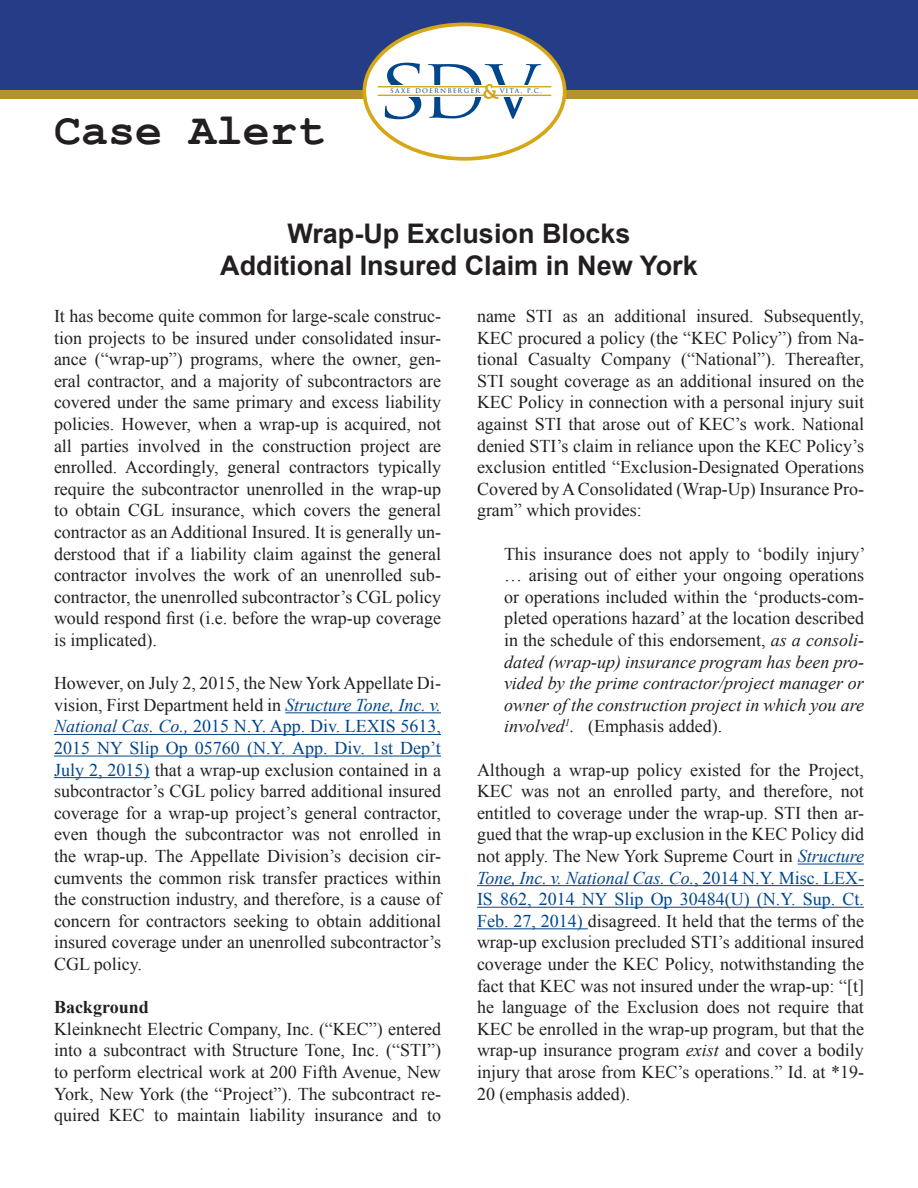
<style>
.page{position:relative;width:918px;height:1188px;background:#fff}
.page>*{position:absolute;margin:0;border:0;box-sizing:border-box;transform-origin:0 0}
.t1{font:71.1px "Trajan Pro 3";color:#01468c}
.t2{font:700 45px "Courier New";color:#231f20}
.t3{font:700 27px/32.4px "Arial";color:#231f20;text-align:center}
.t4{font:18px/21.6px "Times New Roman";color:#231f20;text-align:justify}
.t5{font:700 18px "Times New Roman";color:#231f20}
.t6{font:17.55px "Trajan Pro 3";color:#d5a616}
.t7{font:7.35px "Trajan Pro 3";letter-spacing:.15em;color:#01468c}
.s1{font-size:72.15px}
.s2{font-style:italic;color:#01468c}
.s3{color:#01468c}
.s4{font-style:italic}
</style>
<div class="page">
<div style="left:0;top:90px;width:918px;height:9px;background:#b79030"></div>
<div style="left:0;top:0;width:918px;height:90px;background:#253d86"></div>
<div style="left:364px;top:24px;width:201px;height:135px;background:#fff;border-radius:50%"></div>
<div style="left:363px;top:23px;width:204px;height:138px;border:4px solid #d5a616;border-radius:50%"></div>
<svg style="left:378px;top:87px;width:166px;height:10px"></svg>
<svg style="left:484px;top:84px;width:15px;height:15px"></svg>
<hr style="left:378px;top:86px;width:108px;height:1px;background:#d5a616">
<hr style="left:378px;top:95px;width:107px;height:1px;background:#d5a616">
<hr style="left:492px;top:86px;width:59px;height:1px;background:#d5a616">
<hr style="left:493px;top:95px;width:58px;height:1px;background:#d5a616">
<hr style="left:285px;top:712px;width:156px;height:1px;background:#01468c">
<hr style="left:54px;top:734px;width:387px;height:1px;background:#01468c">
<hr style="left:54px;top:756px;width:387px;height:1px;background:#01468c">
<hr style="left:54px;top:777px;width:96px;height:1px;background:#01468c">
<hr style="left:798px;top:864px;width:66px;height:1px;background:#01468c">
<hr style="left:477px;top:885px;width:387px;height:1px;background:#01468c">
<hr style="left:477px;top:907px;width:387px;height:1px;background:#01468c">
<hr style="left:477px;top:928px;width:111px;height:1px;background:#01468c">
<p class="t2" style="left:54px;top:102px;width:271px">Case Alert</p>
<p class="t1" style="left:375px;top:43px;width:165px"><span class="s1">S</span>DV</p>
<p class="t6" style="left:483px;top:80px;width:16px">&amp;</p>
<p class="t7" style="left:390px;top:86px;width:91px">saxe doernberger</p>
<p class="t7" style="left:500px;top:86px;width:44px">vita, p.c.</p>
<p class="t3" style="left:220px;top:218px;width:479px">Wrap-Up Exclusion Blocks<br>Additional Insured Claim in New York</p>
<p class="t4" style="left:54px;top:305px;width:389px">It has become quite common for large-scale construc&shy;tion projects to be insured under consolidated insur&shy;ance (“wrap-up”) programs, where the owner, gen&shy;eral contractor, and a majority of subcontractors are covered under the same primary and excess liability policies. However, when a wrap-up is acquired, not all parties involved in the construction project are enrolled. Accordingly, general contractors typically require the subcontractor unenrolled in the wrap-up to obtain CGL insurance, which covers the general contractor as an Additional Insured. It is generally un&shy;derstood that if a liability claim against the general contractor involves the work of an unenrolled sub&shy;contractor, the unenrolled subcontractor’s CGL policy would respond first (i.e. before the wrap-up coverage is implicated).</p>
<p class="t4" style="left:54px;top:672px;width:389px">However, on July 2, 2015, the New York Appellate Di&shy;vision, First Department held in <span class="s2">Structure Tone, Inc. v.<br>National Cas. Co.,</span> <span class="s3">2015 N.Y. App. Div. LEXIS 5613, 2015 NY Slip Op 05760 (N.Y. App. Div. 1st Dep’t July 2, 2015)</span> that a wrap-up exclusion contained in a subcontractor’s CGL policy barred additional insured coverage for a wrap-up project’s general contractor, even though the subcontractor was not enrolled in the wrap-up. The Appellate Division’s decision cir&shy;cumvents the common risk transfer practices within the construction industry, and therefore, is a cause of concern for contractors seeking to obtain additional insured coverage under an unenrolled subcontractor’s CGL policy.</p>
<p class="t5" style="left:54px;top:995px;width:96px">Background</p>
<p class="t4" style="left:54px;top:1018px;width:389px">Kleinknecht Electric Company, Inc. (“KEC”) entered into a subcontract with Structure Tone, Inc. (“STI”) to perform electrical work at 200 Fifth Avenue, New York, New York (the “Project”). The subcontract re&shy;quired KEC to maintain liability insurance and to</p>
<p class="t4" style="left:477px;top:305px;width:389px">name STI as an additional insured. Subsequently, KEC procured a policy (the “KEC Policy”) from Na&shy;tional Casualty Company (“National”). Thereafter, STI sought coverage as an additional insured on the KEC Policy in connection with a personal injury suit against STI that arose out of KEC’s work. National denied STI’s claim in reliance upon the KEC Policy’s exclusion entitled “Exclusion-Designated Operations Covered by A Consolidated (Wrap-Up) Insurance Pro&shy;gram” which provides:</p>
<p class="t4" style="left:504px;top:543px;width:363px">This insurance does not apply to ‘bodily injury’ … arising out of either your ongoing operations or operations included within the ‘products-com&shy;pleted operations hazard’ at the location described in the schedule of this endorsement, <span class="s4">as a consoli&shy;dated (wrap-up) insurance program has been pro&shy;vided by the prime contractor/project manager or owner of the construction project in which you are involved</span><sup>1</sup><span class="s4">.</span> (Emphasis added).</p>
<p class="t4" style="left:477px;top:759px;width:389px">Although a wrap-up policy existed for the Project, KEC was not an enrolled party, and therefore, not entitled to coverage under the wrap-up. STI then ar&shy;gued that the wrap-up exclusion in the KEC Policy did not apply. The New York Supreme Court in <span class="s2">Structure Tone, Inc. v. National Cas. Co.</span><span class="s3">, 2014 N.Y. Misc. LEX-IS 862, 2014 NY Slip Op 30484(U) (N.Y. Sup. Ct.<br>Feb. 27, 2014)</span> disagreed. It held that the terms of the wrap-up exclusion precluded STI’s additional insured coverage under the KEC Policy, notwithstanding the fact that KEC was not insured under the wrap-up: “[t] he language of the Exclusion does not require that KEC be enrolled in the wrap-up program, but that the wrap-up insurance program <span class="s4">exist</span> and cover a bodily injury that arose from KEC’s operations.” Id. at *19- 20 (emphasis added).</p>
</div>
